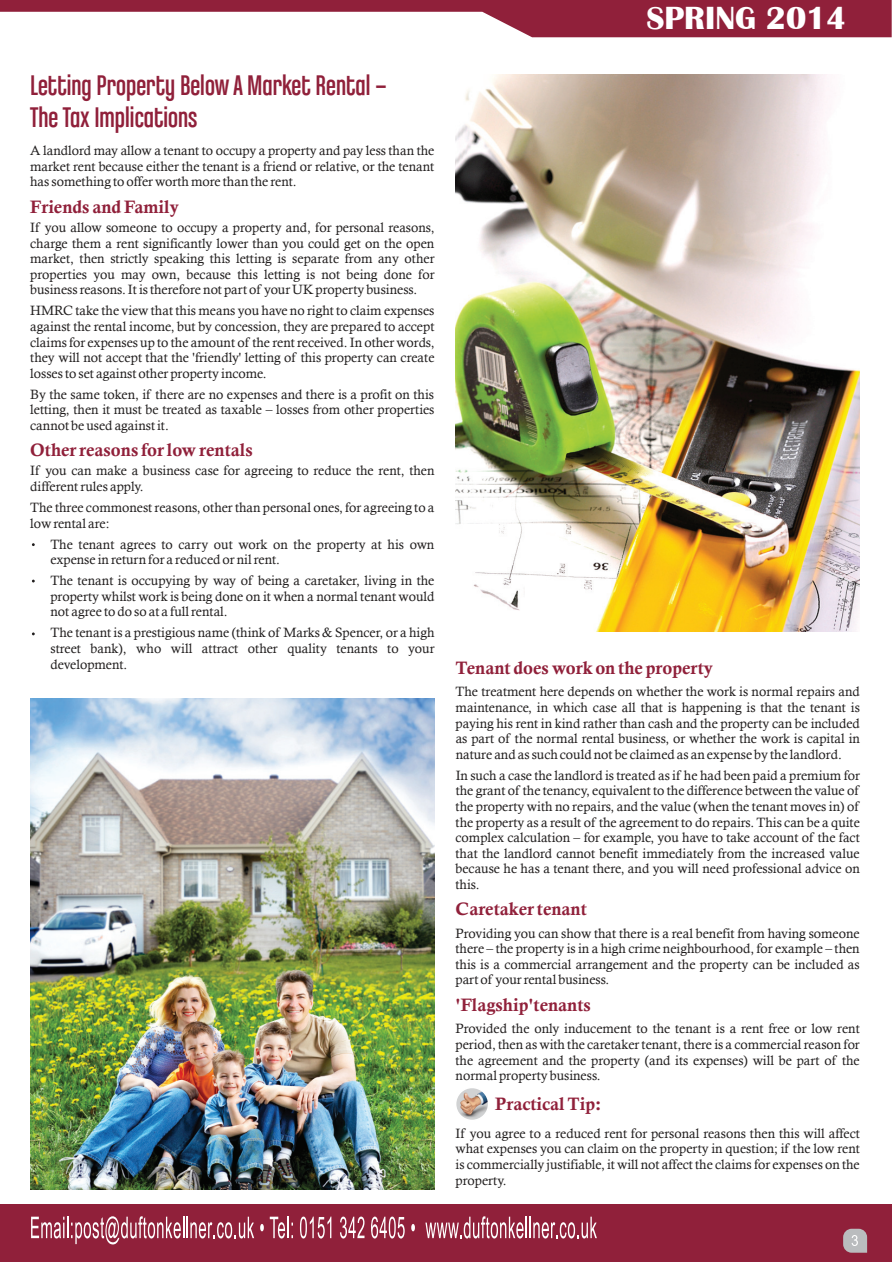
<style>
.page{position:relative;width:893px;height:1263px;background:#fff}
.page>*{position:absolute;margin:0;border:0;box-sizing:border-box;transform-origin:0 0}
.t1{font:700 33px "Britannic";color:#fff}
.t2{font:30px/32.2px "Chalet Comprime Cologne Eighty";color:#90203a}
.t3{font:18px "Calis MT Bol";color:#90203a}
.t4{font:13.5px/15.6px "Calisto";color:#211e1e;text-align:justify}
</style>
<div class="page">
<svg style="left:0;top:0;width:891px;height:37px"></svg>
<div style="left:0;top:1204px;width:891px;height:57px;background:#90203a"></div>
<img style="left:30px;top:698px;width:404px;height:492px">
<svg style="left:843px;top:1229px;width:24px;height:24px"></svg>
<img style="left:455px;top:74px;width:404px;height:558px">
<svg style="left:456px;top:1088px;width:32px;height:32px"></svg>
<svg style="left:31px;top:1216px;width:223px;height:28px"></svg>
<svg style="left:260px;top:1224px;width:4px;height:7px"></svg>
<svg style="left:270px;top:1217px;width:23px;height:22px"></svg>
<svg style="left:300px;top:1217px;width:31px;height:22px"></svg>
<svg style="left:340px;top:1217px;width:24px;height:22px"></svg>
<svg style="left:371px;top:1217px;width:33px;height:22px"></svg>
<svg style="left:411px;top:1224px;width:4px;height:7px"></svg>
<svg style="left:425px;top:1216px;width:98px;height:23px"></svg>
<hr style="left:525px;top:1217px;width:2px;height:21px;background:#fff">
<svg style="left:529px;top:1217px;width:68px;height:22px"></svg>
<h2 class="t2" style="left:30px;top:71px;width:358px">Letting Property Below A Market Rental –<br>The Tax Implications</h2>
<p class="t4" style="left:30px;top:144px;width:406px">A landlord may allow a tenant to occupy a property and pay less than the market rent because either the tenant is a friend or relative, or the tenant has something to offer worth more than the rent.</p>
<p class="t4" style="left:30px;top:221px;width:406px">If you allow someone to occupy a property and, for personal reasons, charge them a rent significantly lower than you could get on the open market, then strictly speaking this letting is separate from any other properties you may own, because this letting is not being done for business reasons. It is therefore not part of your UK property business.</p>
<p class="t4" style="left:30px;top:304px;width:406px">HMRC take the view that this means you have no right to claim expenses against the rental income, but by concession, they are prepared to accept claims for expenses up to the amount of the rent received. In other words, they will not accept that the 'friendly' letting of this property can create losses to set against other property income.</p>
<p class="t4" style="left:30px;top:388px;width:406px">By the same token, if there are no expenses and there is a profit on this letting, then it must be treated as taxable – losses from other properties cannot be used against it.</p>
<p class="t4" style="left:30px;top:464px;width:406px">If you can make a business case for agreeing to reduce the rent, then different rules apply.</p>
<p class="t4" style="left:30px;top:501px;width:406px">The three commonest reasons, other than personal ones, for agreeing to a low rental are:</p>
<h3 class="t3" style="left:30px;top:200px;width:150px">Friends and Family</h3>
<h3 class="t3" style="left:30px;top:444px;width:224px">Other reasons for low rentals</h3>
<p class="t4" style="left:50px;top:537px;width:385px">The tenant agrees to carry out work on the property at his own expense in return for a reduced or nil rent.</p>
<p class="t4" style="left:50px;top:574px;width:385px">The tenant is occupying by way of being a caretaker, living in the property whilst work is being done on it when a normal tenant would not agree to do so at a full rental.</p>
<p class="t4" style="left:50px;top:626px;width:385px">The tenant is a prestigious name (think of Marks &amp; Spencer, or a high street bank), who will attract other quality tenants to your development.</p>
<h1 class="t1" style="left:646px;top:-1px;width:201px">SPRING 2014</h1>
<h3 class="t3" style="left:455px;top:661px;width:259px">Tenant does work on the property</h3>
<p class="t4" style="left:455px;top:685px;width:406px">The treatment here depends on whether the work is normal repairs and maintenance, in which case all that is happening is that the tenant is paying his rent in kind rather than cash and the property can be included as part of the normal rental business, or whether the work is capital in nature and as such could not be claimed as an expense by the landlord.</p>
<p class="t4" style="left:455px;top:769px;width:406px">In such a case the landlord is treated as if he had been paid a premium for the grant of the tenancy, equivalent to the difference between the value of the property with no repairs, and the value (when the tenant moves in) of the property as a result of the agreement to do repairs. This can be a quite complex calculation – for example, you have to take account of the fact that the landlord cannot benefit immediately from the increased value because he has a tenant there, and you will need professional advice on this.</p>
<p class="t4" style="left:455px;top:927px;width:406px">Providing you can show that there is a real benefit from having someone there – the property is in a high crime neighbourhood, for example – then this is a commercial arrangement and the property can be included as part of your rental business.</p>
<p class="t4" style="left:455px;top:1022px;width:406px">Provided the only inducement to the tenant is a rent free or low rent period, then as with the caretaker tenant, there is a commercial reason for the agreement and the property (and its expenses) will be part of the normal property business.</p>
<h3 class="t3" style="left:455px;top:903px;width:133px">Caretaker tenant</h3>
<h3 class="t3" style="left:455px;top:998px;width:137px">'Flagship'tenants</h3>
<h3 class="t3" style="left:495px;top:1097px;width:108px">Practical Tip:</h3>
<p class="t4" style="left:455px;top:1127px;width:406px">If you agree to a reduced rent for personal reasons then this will affect what expenses you can claim on the property in question; if the low rent is commercially justifiable, it will not affect the claims for expenses on the property.</p>
</div>
